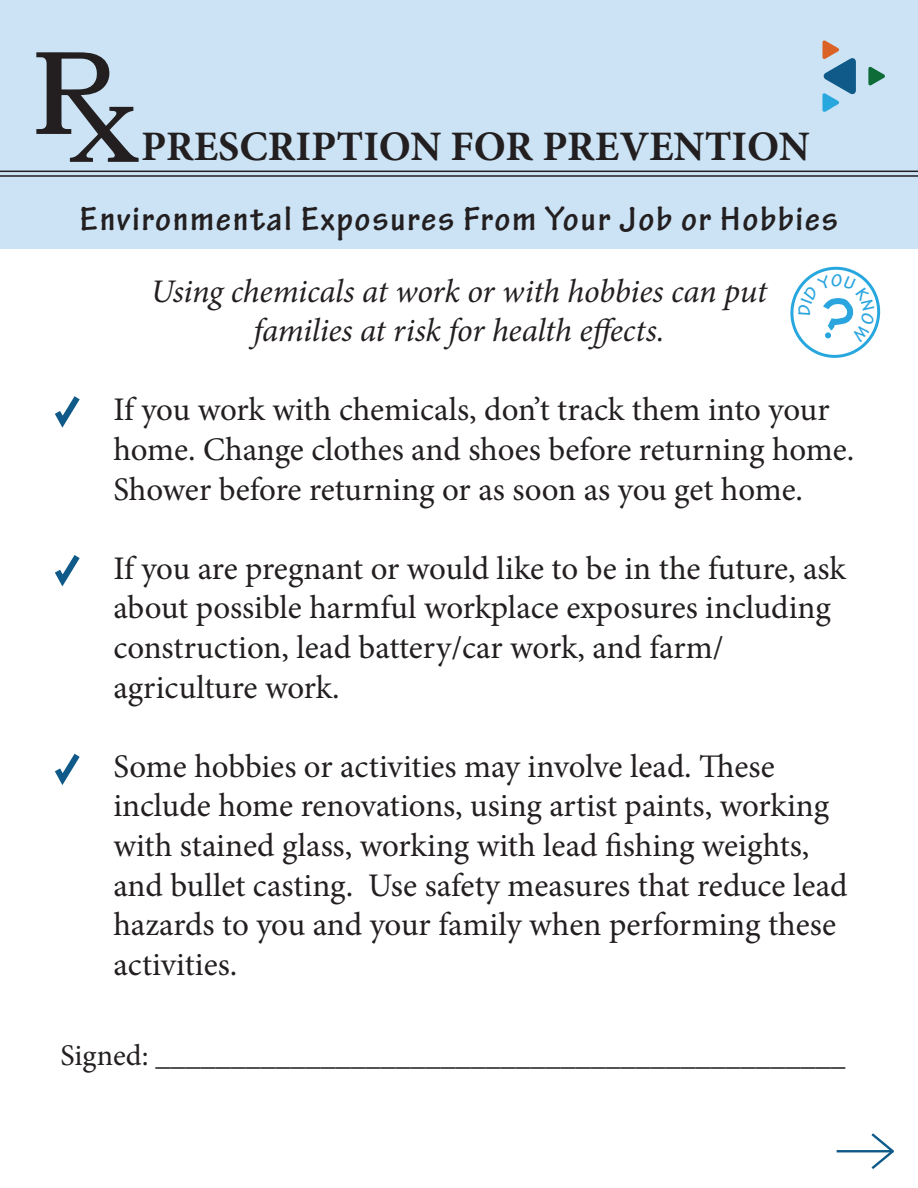
<style>
.page{position:relative;width:918px;height:1188px;background:#fff}
.page>*{position:absolute;margin:0;border:0;box-sizing:border-box;transform-origin:0 0}
.t1{font:700 42px "Minion Pro";color:#231f20}
.t2{font:700 condensed 36px "Tekton Pro";letter-spacing:.04em;color:#231f20;scale:1.14 1}
.t3{font:33px/39.6px "Minion Pro";letter-spacing:-.005em;color:#231f20}
.t4{font:italic 33px "Minion Pro";letter-spacing:-.01em;color:#231f20}
.t5{font:30px "Minion Pro";color:#231f20}
.t6{font:700 18px "Tekton Pro";color:#2ba5de}
</style>
<div class="page">
<svg style="left:55px;top:396px;width:25px;height:32px"></svg>
<svg style="left:55px;top:555px;width:25px;height:32px"></svg>
<svg style="left:55px;top:753px;width:25px;height:32px"></svg>
<svg style="left:869px;top:1133px;width:25px;height:36px"></svg>
<hr style="left:837px;top:1150px;width:56px;height:2px;background:#0f5a89">
<div style="left:0;top:0;width:918px;height:249px;background:#cbe3f5"></div>
<hr style="left:0;top:171px;width:918px;height:1px;background:#231f20">
<svg style="left:868px;top:67px;width:17px;height:19px"></svg>
<svg style="left:822px;top:40px;width:34px;height:72px"></svg>
<hr style="left:0;top:175px;width:918px;height:2px;background:#231f20">
<svg style="left:36px;top:52px;width:103px;height:110px"></svg>
<svg style="left:790px;top:266px;width:91px;height:92px"></svg>
<p class="t1" style="left:141px;top:117px;width:670px">PRESCRIPTION FOR PREVENTION</p>
<p class="t2" style="left:80px;top:197px;width:666px">Environmental Exposures From Your Job or Hobbies</p>
<p class="t4" style="left:151px;top:269px;width:618px">Using chemicals at work or with hobbies can put</p>
<p class="t4" style="left:253px;top:308px;width:413px">families at risk for health effects.</p>
<p class="t6" style="left:831px;top:269px;width:13px">O</p>
<p class="t3" style="left:113px;top:390px;width:742px;text-indent:-54px">• If you work with chemicals, don’t track them into your home. Change clothes and shoes before returning home.<br>Shower before returning or as soon as you get home.</p>
<p class="t3" style="left:113px;top:549px;width:734px;text-indent:-54px">• If you are pregnant or would like to be in the future, ask about possible harmful workplace exposures including construction, lead battery/car work, and farm/ agriculture work.</p>
<p class="t3" style="left:113px;top:747px;width:736px;text-indent:-54px">• Some hobbies or activities may involve lead. These include home renovations, using artist paints, working with stained glass, working with lead fishing weights, and bullet casting. Use safety measures that reduce lead hazards to you and your family when performing these activities.</p>
<p class="t5" style="left:60px;top:1035px;width:786px">Signed: ______________________________________________</p>
</div>
